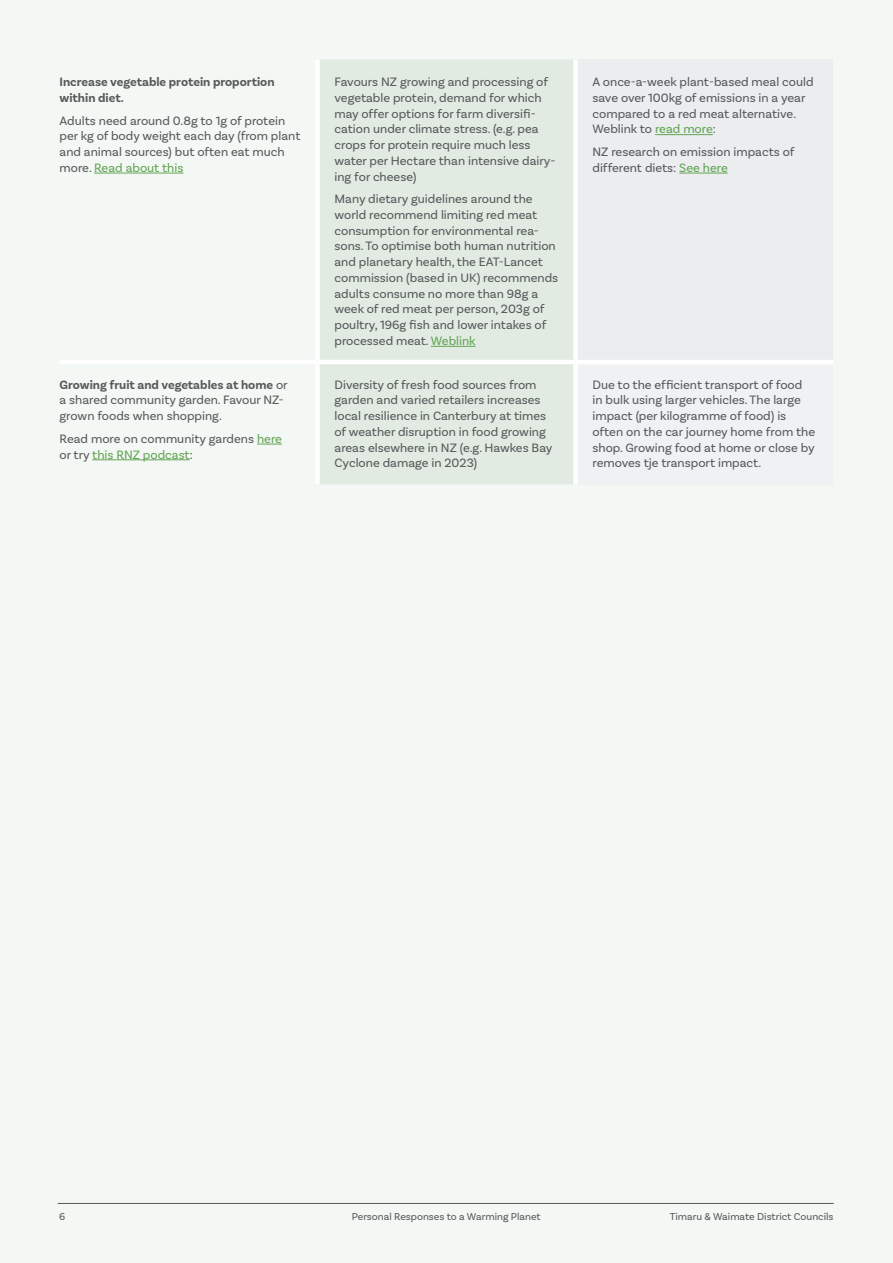
<style>
.page{position:relative;width:893px;height:1263px;background:#f4f8f5}
.page>*{position:absolute;margin:0;border:0;box-sizing:border-box;transform-origin:0 0}
.t1{font:12.75px/15.8px "Basic Sans";color:#58595b}
.t2{font:700 12.75px/15.8px "Basic Sans";color:#58595b}
.t3{font:10.5px "Basic Sans";color:#58595b}
.s1{color:#62a454}
.s2{font-weight:700}
</style>
<div class="page">
<hr style="left:58px;top:1203px;width:776px;height:1px;background:#58595b">
<div style="left:320px;top:60px;width:253px;height:424px;background:#e1ebe2"></div>
<div style="left:575px;top:60px;width:258px;height:302px;background:#ebedef"></div>
<div style="left:575px;top:362px;width:258px;height:122px;background:#eff1f3"></div>
<div style="left:315px;top:60px;width:5px;height:300px;background:#fff"></div>
<div style="left:573px;top:60px;width:5px;height:300px;background:#fff"></div>
<div style="left:315px;top:364px;width:5px;height:120px;background:#fff"></div>
<div style="left:573px;top:364px;width:5px;height:120px;background:#fff"></div>
<hr style="left:60px;top:360px;width:257px;height:4px;background:#fff">
<hr style="left:317px;top:360px;width:258px;height:4px;background:#fff">
<hr style="left:575px;top:360px;width:258px;height:4px;background:#fff">
<hr style="left:94px;top:173px;width:89px;height:1px;background:#62a454">
<hr style="left:431px;top:346px;width:44px;height:1px;background:#62a454">
<hr style="left:655px;top:134px;width:58px;height:1px;background:#62a454">
<hr style="left:679px;top:173px;width:49px;height:1px;background:#62a454">
<svg style="left:257px;top:444px;width:25px;height:1px"></svg>
<hr style="left:92px;top:459px;width:98px;height:1px;background:#62a454">
<p class="t2" style="left:60px;top:74px;width:217px">Increase vegetable protein proportion within diet.</p>
<p class="t1" style="left:60px;top:112px;width:242px">Adults need around 0.8g to 1g of protein per kg of body weight each day (from plant and animal sources) but often eat much more. <span class="s1">Read about this</span></p>
<p class="t1" style="left:60px;top:376px;width:230px"><span class="s2">Growing fruit and vegetables at home</span> or a shared community garden. Favour NZ&shy;grown foods when shopping.</p>
<p class="t1" style="left:60px;top:430px;width:224px">Read more on community gardens <span class="s1">here </span>or try <span class="s1">this RNZ podcast</span>:</p>
<p class="t1" style="left:334px;top:74px;width:222px">Favours NZ growing and processing of vegetable protein, demand for which may offer options for farm diversifi&shy;cation under climate stress. (e.g. pea crops for protein require much less water per Hectare than intensive dairy&shy;ing for cheese)</p>
<p class="t1" style="left:334px;top:191px;width:225px">Many dietary guidelines around the world recommend limiting red meat consumption for environmental rea&shy;sons. To optimise both human nutrition and planetary health, the EAT-Lancet commission (based in UK) recommends adults consume no more than 98g a week of red meat per person, 203g of poultry, 196g fish and lower intakes of processed meat. <span class="s1">Weblink</span></p>
<p class="t1" style="left:592px;top:74px;width:223px">A once-a-week plant-based meal could save over 100kg of emissions in a year compared to a red meat alternative.<br>Weblink to <span class="s1">read more</span>:</p>
<p class="t1" style="left:592px;top:144px;width:203px">NZ research on emission impacts of different diets: <span class="s1">See here</span></p>
<p class="t1" style="left:334px;top:376px;width:219px">Diversity of fresh food sources from garden and varied retailers increases local resilience in Canterbury at times of weather disruption in food growing areas elsewhere in NZ (e.g. Hawkes Bay Cyclone damage in 2023)</p>
<p class="t1" style="left:592px;top:376px;width:224px">Due to the efficient transport of food in bulk using larger vehicles. The large impact (per kilogramme of food) is often on the car journey home from the shop. Growing food at home or close by removes tje transport impact.</p>
<p class="t3" style="left:59px;top:1210px;width:8px">6</p>
<p class="t3" style="left:352px;top:1210px;width:191px">Personal Responses to a Warming Planet</p>
<p class="t3" style="left:670px;top:1210px;width:165px">Timaru &amp; Waimate District Councils</p>
</div>
